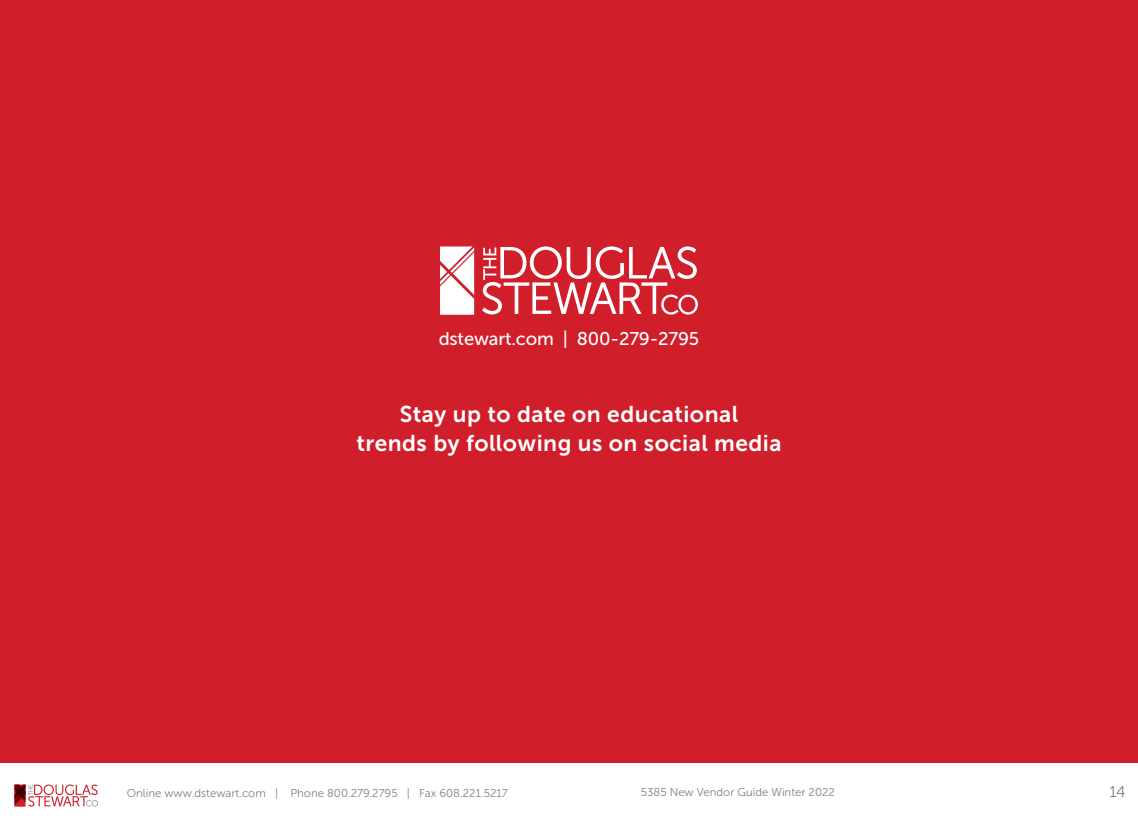
<style>
.page{position:relative;width:1138px;height:823px;background:#fff}
.page>*{position:absolute;margin:0;border:0;box-sizing:border-box;transform-origin:0 0}
.t1{font:22.75px/28.9px "Museo Sans 700";letter-spacing:.02em;color:#fff;text-align:center}
.t2{font:18.38px "Museo Sans 500";letter-spacing:-.01em;color:#fff}
.t3{font:15.75px "Museo Sans 300";color:#808080}
.t4{font:11.38px "Museo Sans 300";color:#808080}
</style>
<div class="page">
<div style="left:0;top:0;width:1138px;height:796px;background:#d01e2a"></div>
<svg style="left:482px;top:246px;width:216px;height:68px"></svg>
<svg style="left:440px;top:246px;width:34px;height:69px"></svg>
<div style="left:0;top:763px;width:1138px;height:59px;background:#fff"></div>
<svg style="left:14px;top:784px;width:84px;height:22px"></svg>
<h2 class="t2" style="left:439px;top:328px;width:262px">dstewart.com | 800-279-2795</h2>
<h1 class="t1" style="left:356px;top:399px;width:427px">Stay up to date on educational<br>trends by following us on social media</h1>
<p class="t4" style="left:127px;top:787px;width:382px">Online www.dstewart.com | Phone 800.279.2795 | Fax 608.221.5217</p>
<p class="t4" style="left:640px;top:785px;width:196px">5385 New Vendor Guide Winter 2022</p>
<h3 class="t3" style="left:1109px;top:783px;width:18px">14</h3>
</div>
